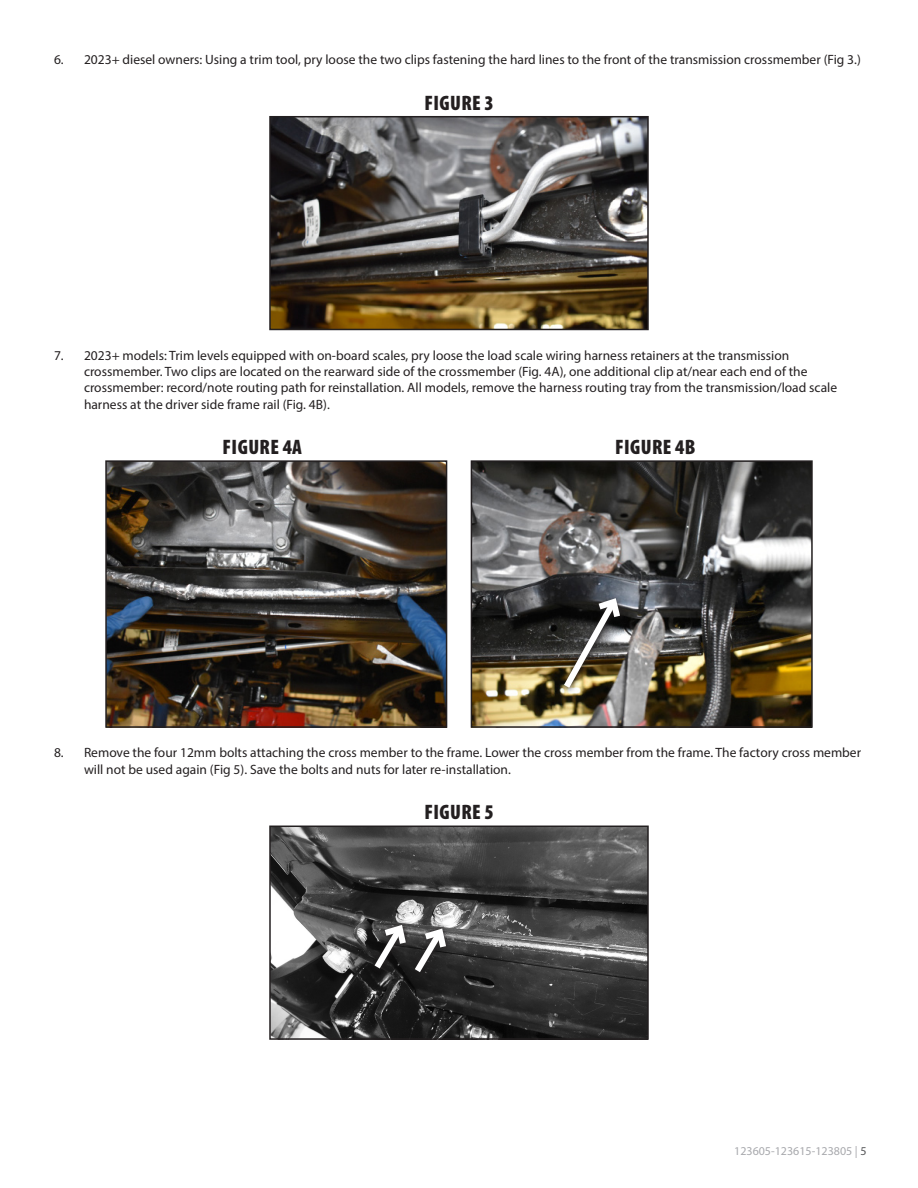
<style>
.page{position:relative;width:918px;height:1188px;background:#fff}
.page>*{position:absolute;margin:0;border:0;box-sizing:border-box;transform-origin:0 0}
.Photo-Caption{font:900 condensed 21px "Myriad Pro";letter-spacing:.02em;color:#231f20}
.t1{font:13.5px/16.2px "Myriad Pro";color:#231f20}
.t2{font:12px "Myriad Pro";color:#a8a9ad}
.s1{color:#57585a}
</style>
<div class="page">
<img style="left:272px;top:119px;width:374px;height:208px">
<div style="left:269px;top:116px;width:380px;height:214px;border:2px solid #231f20"></div>
<img style="left:108px;top:463px;width:336px;height:262px">
<div style="left:105px;top:460px;width:342px;height:268px;border:2px solid #231f20"></div>
<img style="left:474px;top:463px;width:336px;height:262px">
<div style="left:471px;top:460px;width:342px;height:268px;border:2px solid #231f20"></div>
<img style="left:272px;top:829px;width:374px;height:208px">
<div style="left:269px;top:826px;width:380px;height:214px;border:2px solid #231f20"></div>
<svg style="left:450px;top:923px;width:2px;height:55px"></svg>
<svg style="left:369px;top:920px;width:81px;height:59px"></svg>
<svg style="left:559px;top:593px;width:67px;height:101px"></svg>
<img style="left:558px;top:594px;width:66px;height:101px">
<p class="t1" style="left:54px;top:51px;width:808px">6. 2023+ diesel owners: Using a trim tool, pry loose the two clips fastening the hard lines to the front of the transmission crossmember (Fig 3.)</p>
<p class="Photo-Caption" style="left:424px;top:89px;width:71px">FIGURE 3</p>
<p class="t1" style="left:84px;top:347px;width:755px;text-indent:-30px">7. 2023+ models: Trim levels equipped with on-board scales, pry loose the load scale wiring harness retainers at the transmission crossmember. Two clips are located on the rearward side of the crossmember (Fig. 4A), one additional clip at/near each end of the crossmember: record/note routing path for reinstallation. All models, remove the harness routing tray from the transmission/load scale harness at the driver side frame rail (Fig. 4B).</p>
<p class="Photo-Caption" style="left:223px;top:434px;width:81px">FIGURE 4A</p>
<p class="Photo-Caption" style="left:615px;top:434px;width:82px">FIGURE 4B</p>
<p class="t1" style="left:84px;top:745px;width:779px;text-indent:-30px">8. Remove the four 12mm bolts attaching the cross member to the frame. Lower the cross member from the frame. The factory cross member will not be used again (Fig 5). Save the bolts and nuts for later re-installation.</p>
<p class="Photo-Caption" style="left:424px;top:799px;width:71px">FIGURE 5</p>
<p class="t2" style="left:734px;top:1143px;width:134px">123605-123615-123805 | <span class="s1">5</span></p>
</div>
